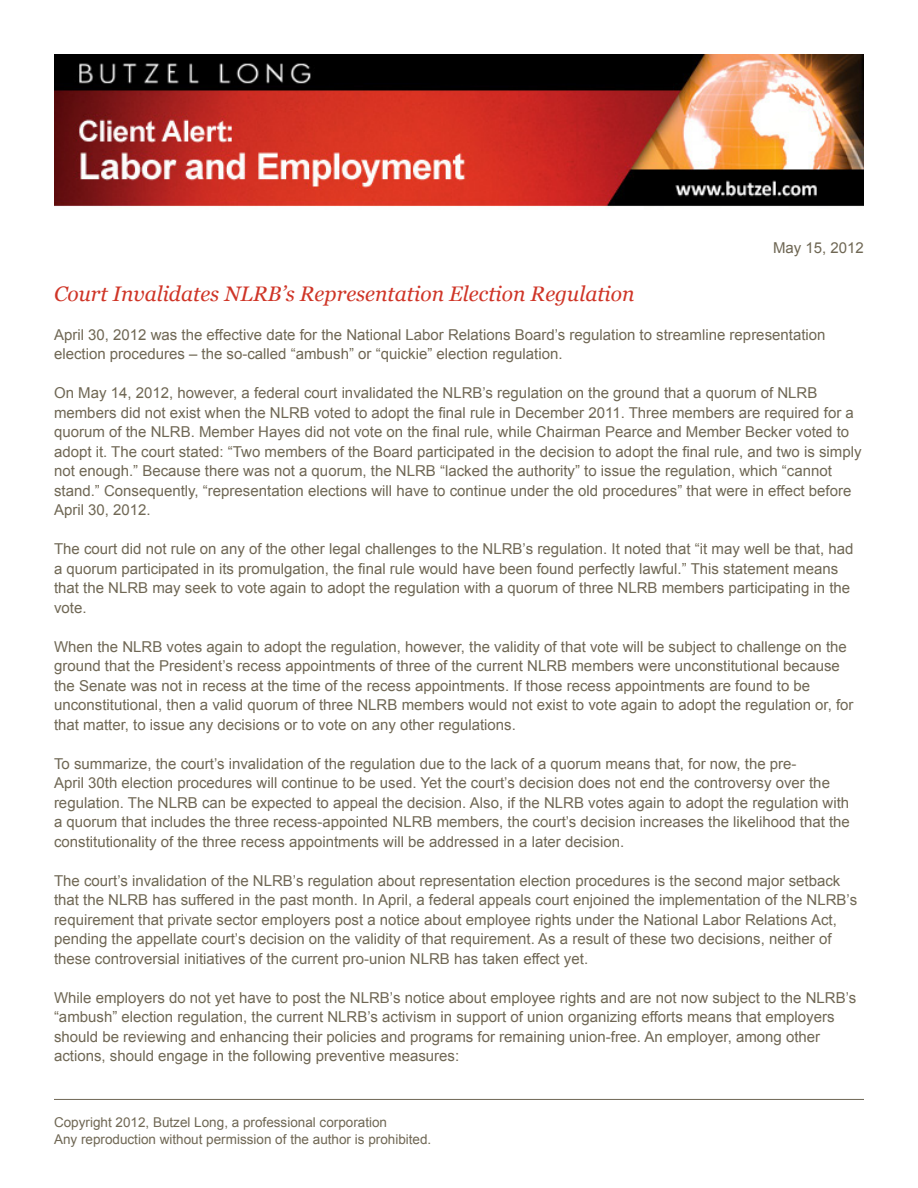
<style>
.page{position:relative;width:918px;height:1188px;background:#fff}
.page>*{position:absolute;margin:0;border:0;box-sizing:border-box;transform-origin:0 0}
.t1{font:italic 21px "Georgia";color:#cf3527}
.Body{font:15px/19.5px "Arial";color:#6f6754}
.Date{font:15px "Arial";color:#6f6754}
.t2{font:13.5px "Arial";color:#6f6754}
</style>
<div class="page">
<hr style="left:54px;top:1099px;width:810px;height:1px;background:#6f6754">
<img style="left:54px;top:54px;width:810px;height:153px">
<p class="Date" style="left:773px;top:238px;width:92px">May 15, 2012</p>
<p class="t1" style="left:54px;top:282px;width:582px">Court Invalidates NLRB’s Representation Election Regulation</p>
<p class="Body" style="left:54px;top:325px;width:773px">April 30, 2012 was the effective date for the National Labor Relations Board’s regulation to streamline representation election procedures – the so-called “ambush” or “quickie” election regulation.</p>
<p class="Body" style="left:54px;top:383px;width:809px">On May 14, 2012, however, a federal court invalidated the NLRB’s regulation on the ground that a quorum of NLRB members did not exist when the NLRB voted to adopt the final rule in December 2011. Three members are required for a quorum of the NLRB. Member Hayes did not vote on the final rule, while Chairman Pearce and Member Becker voted to adopt it. The court stated: “Two members of the Board participated in the decision to adopt the final rule, and two is simply not enough.” Because there was not a quorum, the NLRB “lacked the authority” to issue the regulation, which “cannot stand.” Consequently, “representation elections will have to continue under the old procedures” that were in effect before April 30, 2012.</p>
<p class="Body" style="left:54px;top:539px;width:801px">The court did not rule on any of the other legal challenges to the NLRB’s regulation. It noted that “it may well be that, had a quorum participated in its promulgation, the final rule would have been found perfectly lawful.” This statement means that the NLRB may seek to vote again to adopt the regulation with a quorum of three NLRB members participating in the vote.</p>
<p class="Body" style="left:54px;top:637px;width:801px">When the NLRB votes again to adopt the regulation, however, the validity of that vote will be subject to challenge on the ground that the President’s recess appointments of three of the current NLRB members were unconstitutional because the Senate was not in recess at the time of the recess appointments. If those recess appointments are found to be unconstitutional, then a valid quorum of three NLRB members would not exist to vote again to adopt the regulation or, for that matter, to issue any decisions or to vote on any other regulations.</p>
<p class="Body" style="left:54px;top:754px;width:797px">To summarize, the court’s invalidation of the regulation due to the lack of a quorum means that, for now, the pre-<br>April 30th election procedures will continue to be used. Yet the court’s decision does not end the controversy over the regulation. The NLRB can be expected to appeal the decision. Also, if the NLRB votes again to adopt the regulation with a quorum that includes the three recess-appointed NLRB members, the court’s decision increases the likelihood that the constitutionality of the three recess appointments will be addressed in a later decision.</p>
<p class="Body" style="left:54px;top:871px;width:805px">The court’s invalidation of the NLRB’s regulation about representation election procedures is the second major setback that the NLRB has suffered in the past month. In April, a federal appeals court enjoined the implementation of the NLRB’s requirement that private sector employers post a notice about employee rights under the National Labor Relations Act, pending the appellate court’s decision on the validity of that requirement. As a result of these two decisions, neither of these controversial initiatives of the current pro-union NLRB has taken effect yet.</p>
<p class="Body" style="left:54px;top:988px;width:804px">While employers do not yet have to post the NLRB’s notice about employee rights and are not now subject to the NLRB’s “ambush” election regulation, the current NLRB’s activism in support of union organizing efforts means that employers should be reviewing and enhancing their policies and programs for remaining union-free. An employer, among other actions, should engage in the following preventive measures:</p>
<p class="t2" style="left:54px;top:1114px;width:335px">Copyright 2012, Butzel Long, a professional corporation</p>
<p class="t2" style="left:54px;top:1130px;width:379px">Any reproduction without permission of the author is prohibited.</p>
</div>
